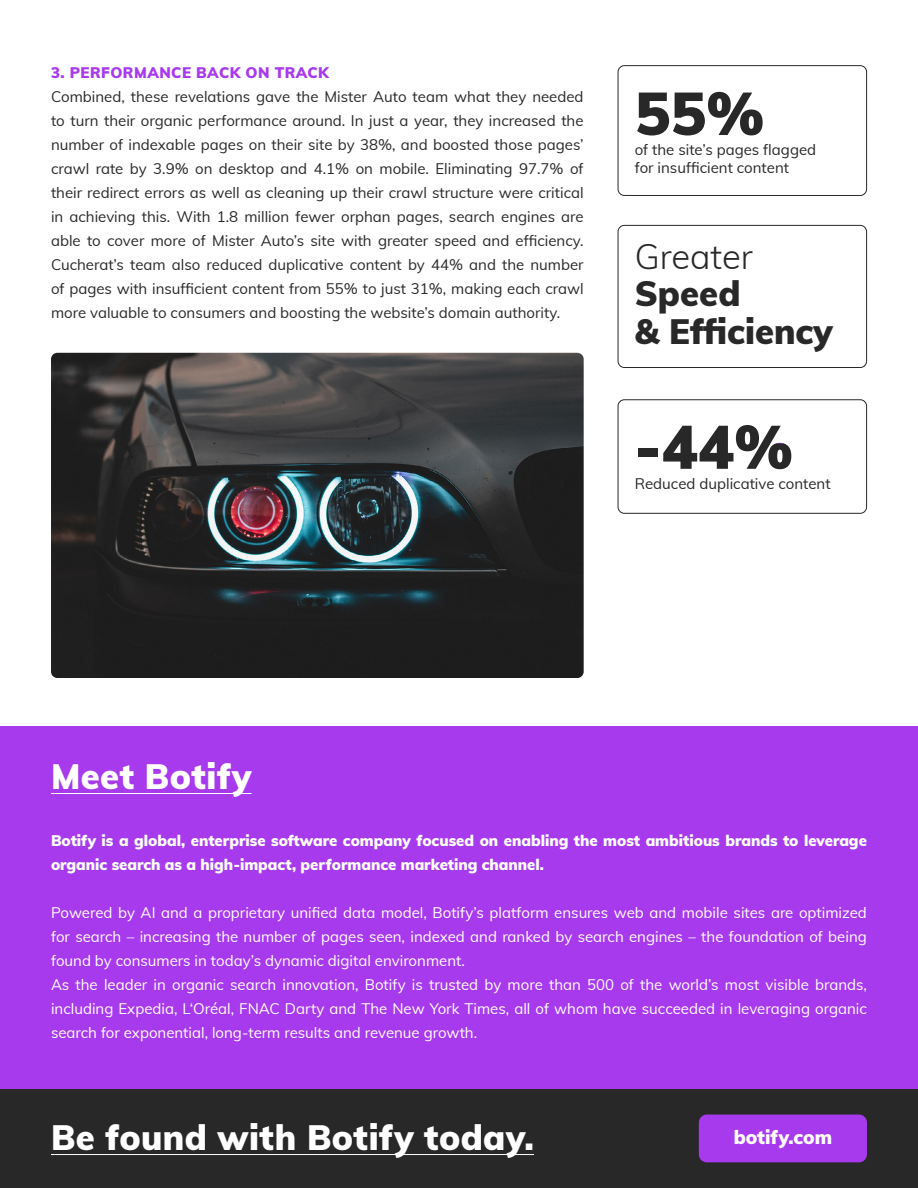
<style>
.page{position:relative;width:918px;height:1188px;background:#fff}
.page>*{position:absolute;margin:0;border:0;box-sizing:border-box;transform-origin:0 0}
.t1{font:900 60.45px "Muli";color:#282828}
.t2{font:900 59.7px "Muli";color:#282828}
.t3{font:900 34.5px "Muli";letter-spacing:.015em;color:#fff}
.t4{font:900 34.5px/37.5px "Muli";color:#282828}
.t5{font:300 34.5px "Muli";color:#282828}
.t6{font:900 18.75px "Muli";color:#fff}
.t7{font:15px/24px "Muli";color:#282828;text-align:justify}
.t8{font:15px/24px "Muli";color:#fff}
.t9{font:900 15px/24px "Muli";color:#fff}
.t10{font:900 15px "Muli";letter-spacing:.03em;color:#a83aee}
</style>
<div class="page">
<div style="left:0;top:1089px;width:918px;height:99px;background:#282828"></div>
<div style="left:618px;top:65px;width:249px;height:131px;border:1px solid #282828;border-radius:6px"></div>
<div style="left:618px;top:399px;width:249px;height:115px;border:1px solid #282828;border-radius:6px"></div>
<div style="left:699px;top:1115px;width:168px;height:47px;background:#a83aee;border-radius:8px"></div>
<div style="left:618px;top:225px;width:249px;height:143px;border:1px solid #282828;border-radius:6px"></div>
<hr style="left:51px;top:1154px;width:483px;height:1px;background:#fff">
<img style="left:51px;top:353px;width:533px;height:325px">
<div style="left:0;top:726px;width:918px;height:363px;background:#a83aee"></div>
<hr style="left:51px;top:793px;width:200px;height:1px;background:#fff">
<p class="t10" style="left:51px;top:62px;width:279px">3. PERFORMANCE BACK ON TRACK</p>
<p class="t7" style="left:51px;top:84px;width:534px">Combined, these revelations gave the Mister Auto team what they needed to turn their organic performance around. In just a year, they increased the number of indexable pages on their site by 38%, and boosted those pages’ crawl rate by 3.9% on desktop and 4.1% on mobile. Eliminating 97.7% of their redirect errors as well as cleaning up their crawl structure were critical in achieving this. With 1.8 million fewer orphan pages, search engines are able to cover more of Mister Auto’s site with greater speed and efficiency.<br>Cucherat’s team also reduced duplicative content by 44% and the number of pages with insufficient content from 55% to just 31%, making each crawl more valuable to consumers and boosting the website’s domain authority.</p>
<h2 class="t2" style="left:635px;top:70px;width:131px">55%</h2>
<p class="t7" style="left:635px;top:140px;width:183px;line-height:18px">of the site’s pages flagged for insufficient content</p>
<h3 class="t5" style="left:635px;top:231px;width:120px">Greater</h3>
<h3 class="t4" style="left:635px;top:274px;width:199px">Speed<br>&amp; Efficiency</h3>
<h1 class="t1" style="left:634px;top:403px;width:160px">-44%</h1>
<p class="t7" style="left:635px;top:471px;width:197px">Reduced duplicative content</p>
<h3 class="t3" style="left:51px;top:751px;width:202px">Meet Botify</h3>
<p class="t9" style="left:51px;top:828px;width:817px">Botify is a global, enterprise software company focused on enabling the most ambitious brands to leverage organic search as a high-impact, performance marketing channel.</p>
<p class="t8" style="left:51px;top:900px;width:817px">Powered by AI and a proprietary unified data model, Botify’s platform ensures web and mobile sites are optimized for search – increasing the number of pages seen, indexed and ranked by search engines – the foundation of being found by consumers in today’s dynamic digital environment.<br>As the leader in organic search innovation, Botify is trusted by more than 500 of the world’s most visible brands, including Expedia, L‘Oréal, FNAC Darty and The New York Times, all of whom have succeeded in leveraging organic search for exponential, long-term results and revenue growth.</p>
<h3 class="t3" style="left:51px;top:1112px;width:485px">Be found with Botify today.</h3>
<p class="t6" style="left:734px;top:1124px;width:100px">botify.com</p>
</div>
